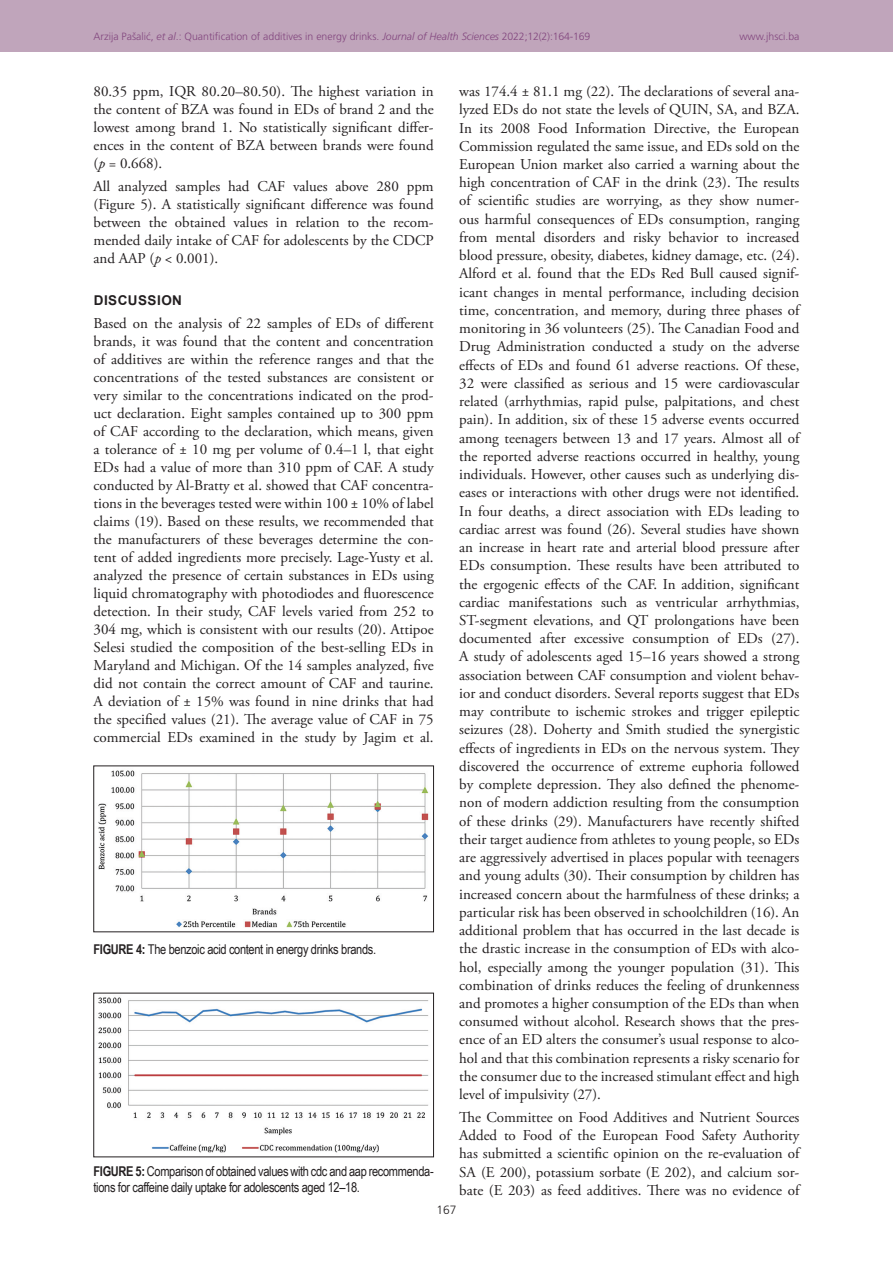
<style>
.page{position:relative;width:893px;height:1263px;background:#fff}
.page>*{position:absolute;margin:0;border:0;box-sizing:border-box;transform-origin:0 0}
.TX{font:15px/18.3px "Adobe Garamond Pro";color:#231f20;text-align:justify}
.FGC{font:13.5px/16.2px "Arial Narrow";letter-spacing:-.025em;color:#231f20}
.t1{font:700 13.5px "Arial";letter-spacing:.035em;color:#231f20}
.t2{font:300 12px "Frutiger CE";color:#231f20}
.t3{font:300 10.5px "Frutiger CE";color:#82467e}
.s1{font-style:italic}
.s2{font-weight:700}
</style>
<div class="page">
<div style="left:0;top:0;width:893px;height:51px;background:#c0a5bb"></div>
<img style="left:98px;top:770px;width:331px;height:158px">
<img style="left:98px;top:997px;width:331px;height:156px">
<p class="t3" style="left:94px;top:30px;width:498px">Arzija Pašalić, <span class="s1">et al</span>.: Quantification of additives in energy drinks. <span class="s1">Journal of Health Sciences</span> 2022;12(2):164-169</p>
<p class="t3" style="left:739px;top:30px;width:62px">www.jhsci.ba</p>
<p class="TX" style="left:94px;top:83px;width:342px">80.35 ppm, IQR 80.20–80.50). The highest variation in the content of BZA was found in EDs of brand 2 and the lowest among brand 1. No statistically significant differ&shy;ences in the content of BZA between brands were found (<span class="s1">p</span> = 0.668).</p>
<p class="TX" style="left:94px;top:177px;width:342px">All analyzed samples had CAF values above 280 ppm (Figure 5). A statistically significant difference was found between the obtained values in relation to the recom&shy;mended daily intake of CAF for adolescents by the CDCP and AAP (<span class="s1">p</span> &lt; 0.001).</p>
<h1 class="t1" style="left:94px;top:291px;width:90px">DISCUSSION</h1>
<p class="TX" style="left:94px;top:315px;width:342px">Based on the analysis of 22 samples of EDs of different brands, it was found that the content and concentration of additives are within the reference ranges and that the concentrations of the tested substances are consistent or very similar to the concentrations indicated on the prod&shy;uct declaration. Eight samples contained up to 300 ppm of CAF according to the declaration, which means, given a tolerance of ± 10 mg per volume of 0.4–1 l, that eight EDs had a value of more than 310 ppm of CAF. A study conducted by Al-Bratty et al. showed that CAF concentra&shy;tions in the beverages tested were within 100 ± 10% of label claims (19). Based on these results, we recommended that the manufacturers of these beverages determine the con&shy;tent of added ingredients more precisely. Lage-Yusty et al. analyzed the presence of certain substances in EDs using liquid chromatography with photodiodes and fluorescence detection. In their study, CAF levels varied from 252 to 304 mg, which is consistent with our results (20). Attipoe Selesi studied the composition of the best-selling EDs in Maryland and Michigan. Of the 14 samples analyzed, five did not contain the correct amount of CAF and taurine.<br>A deviation of ± 15% was found in nine drinks that had the specified values (21). The average value of CAF in 75 commercial EDs examined in the study by Jagim et al.</p>
<p class="FGC" style="left:94px;top:940px;width:284px"><span class="s2">FIGURE 4:</span> The benzoic acid content in energy drinks brands.</p>
<p class="FGC" style="left:94px;top:1162px;width:342px"><span class="s2">FIGURE 5:</span> Comparison of obtained values with cdc and aap recommenda&shy;tions for caffeine daily uptake for adolescents aged 12–18.</p>
<p class="TX" style="left:459px;top:83px;width:342px">was 174.4 ± 81.1 mg (22). The declarations of several ana&shy;lyzed EDs do not state the levels of QUIN, SA, and BZA.<br>In its 2008 Food Information Directive, the European Commission regulated the same issue, and EDs sold on the European Union market also carried a warning about the high concentration of CAF in the drink (23). The results of scientific studies are worrying, as they show numer&shy;ous harmful consequences of EDs consumption, ranging from mental disorders and risky behavior to increased blood pressure, obesity, diabetes, kidney damage, etc. (24).<br>Alford et al. found that the EDs Red Bull caused signif&shy;icant changes in mental performance, including decision time, concentration, and memory, during three phases of monitoring in 36 volunteers (25). The Canadian Food and Drug Administration conducted a study on the adverse effects of EDs and found 61 adverse reactions. Of these, 32 were classified as serious and 15 were cardiovascular related (arrhythmias, rapid pulse, palpitations, and chest pain). In addition, six of these 15 adverse events occurred among teenagers between 13 and 17 years. Almost all of the reported adverse reactions occurred in healthy, young individuals. However, other causes such as underlying dis&shy;eases or interactions with other drugs were not identified.<br>In four deaths, a direct association with EDs leading to cardiac arrest was found (26). Several studies have shown an increase in heart rate and arterial blood pressure after EDs consumption. These results have been attributed to the ergogenic effects of the CAF. In addition, significant cardiac manifestations such as ventricular arrhythmias, ST-segment elevations, and QT prolongations have been documented after excessive consumption of EDs (27).<br>A study of adolescents aged 15–16 years showed a strong association between CAF consumption and violent behav&shy;ior and conduct disorders. Several reports suggest that EDs may contribute to ischemic strokes and trigger epileptic seizures (28). Doherty and Smith studied the synergistic effects of ingredients in EDs on the nervous system. They discovered the occurrence of extreme euphoria followed by complete depression. They also defined the phenome&shy;non of modern addiction resulting from the consumption of these drinks (29). Manufacturers have recently shifted their target audience from athletes to young people, so EDs are aggressively advertised in places popular with teenagers and young adults (30). Their consumption by children has increased concern about the harmfulness of these drinks; a particular risk has been observed in schoolchildren (16). An additional problem that has occurred in the last decade is the drastic increase in the consumption of EDs with alco&shy;hol, especially among the younger population (31). This combination of drinks reduces the feeling of drunkenness and promotes a higher consumption of the EDs than when consumed without alcohol. Research shows that the pres&shy;ence of an ED alters the consumer’s usual response to alco&shy;hol and that this combination represents a risky scenario for the consumer due to the increased stimulant effect and high level of impulsivity (27).</p>
<p class="TX" style="left:459px;top:1108px;width:342px">The Committee on Food Additives and Nutrient Sources Added to Food of the European Food Safety Authority has submitted a scientific opinion on the re-evaluation of SA (E 200), potassium sorbate (E 202), and calcium sor&shy;bate (E 203) as feed additives. There was no evidence of</p>
<p class="t2" style="left:436px;top:1203px;width:22px">167</p>
</div>
